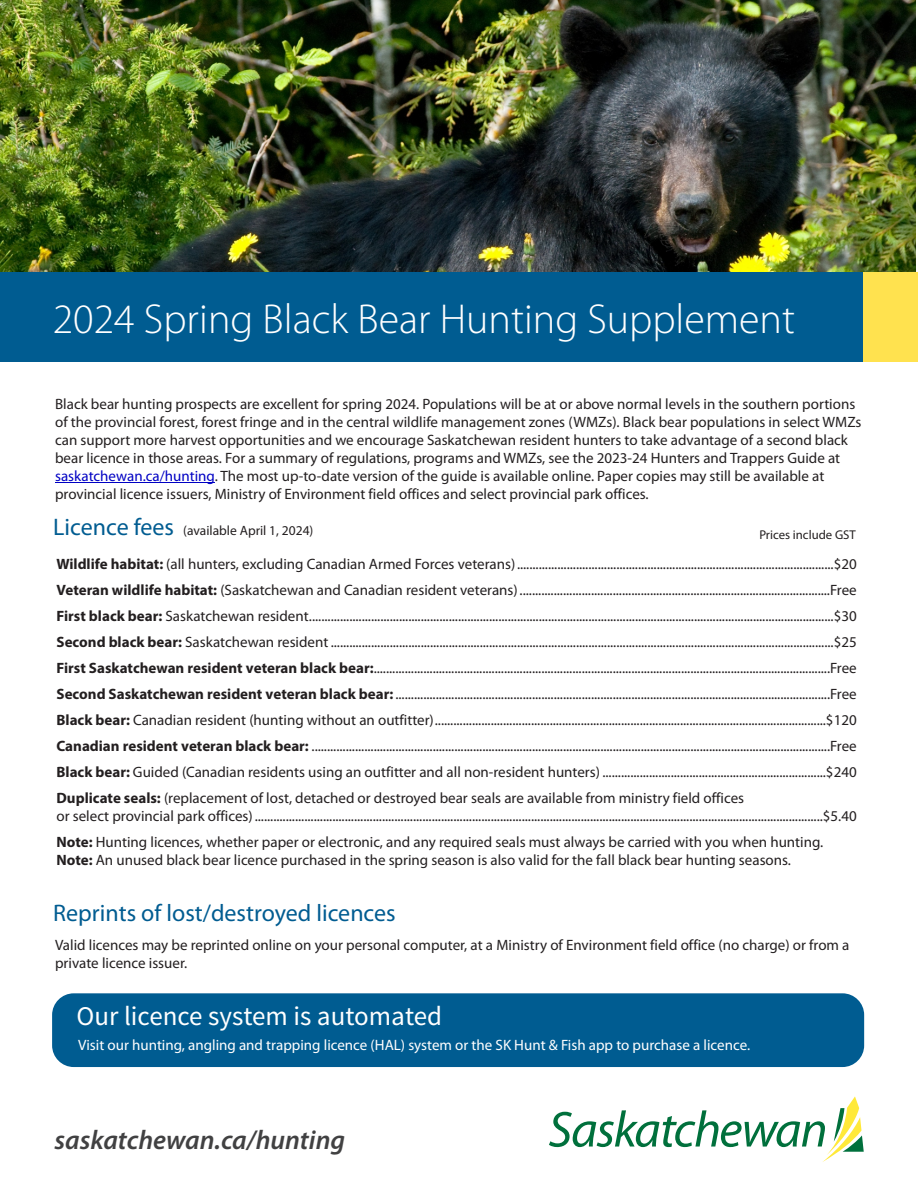
<style>
.page{position:relative;width:918px;height:1188px;background:#fff}
.page>*{position:absolute;margin:0;border:0;box-sizing:border-box;transform-origin:0 0}
.t1{font:300 42px "Myriad Pro";color:#fff}
.t2{font:27px "Source Sans Pro";color:#fff}
.t3{font:italic 600 27px "Myriad Pro";color:#414142}
.t4{font:24px "Myriad Pro";color:#005c91}
.t5{font:15px/26px "Myriad Pro";color:#231f20}
.t6{font:15px "Myriad Pro";color:#fff}
.t7{font:13.5px "Myriad Pro";color:#231f20}
.t8{font:12.75px "Myriad Pro";color:#231f20}
.s1{color:#0000c4}
.s2{font-weight:700}
</style>
<div class="page">
<hr style="left:55px;top:482px;width:160px;height:1px;background:#0000c4">
<svg style="left:549px;top:1096px;width:315px;height:66px"></svg>
<img style="left:0;top:0;width:916px;height:273px">
<div style="left:0;top:273px;width:864px;height:89px;background:#005c91"></div>
<div style="left:864px;top:273px;width:54px;height:89px;background:#ffe24f"></div>
<div style="left:52px;top:993px;width:812px;height:74px;background:#005c91;border-radius:22px"></div>
<h1 class="t1" style="left:53px;top:302px;width:744px">2024 Spring Black Bear Hunting Supplement</h1>
<p class="t5" style="left:55px;top:396px;width:808px;line-height:18px">Black bear hunting prospects are excellent for spring 2024. Populations will be at or above normal levels in the southern portions of the provincial forest, forest fringe and in the central wildlife management zones (WMZs). Black bear populations in select WMZs can support more harvest opportunities and we encourage Saskatchewan resident hunters to take advantage of a second black bear licence in those areas. For a summary of regulations, programs and WMZs, see the 2023-24 Hunters and Trappers Guide at <span class="s1">saskatchewan.ca/hunting</span>. The most up-to-date version of the guide is available online. Paper copies may still be available at provincial licence issuers, Ministry of Environment field offices and select provincial park offices.</p>
<h3 class="t4" style="left:53px;top:517px;width:122px">Licence fees</h3>
<p class="t8" style="left:759px;top:529px;width:98px">Prices include GST</p>
<p class="t5" style="left:57px;top:552px;width:802px;text-align:justify"><span class="s2">Wildlife habitat:</span> (all hunters, excluding Canadian Armed Forces veterans)......................................................................................................$20<br><span class="s2">Veteran wildlife habitat:</span> (Saskatchewan and Canadian resident veterans)....................................................................................................Free <span class="s2">First black bear:</span> Saskatchewan resident.........................................................................................................................................................................$30<br><span class="s2">Second black bear:</span> Saskatchewan resident..................................................................................................................................................................$25<br><span class="s2">First Saskatchewan resident veteran black bear:</span>...................................................................................................................................................Free <span class="s2">Second Saskatchewan resident veteran black bear:</span> ............................................................................................................................................Free <span class="s2">Black bear:</span> Canadian resident (hunting without an outfitter)..............................................................................................................................$120<br><span class="s2">Canadian resident veteran black bear:</span> .......................................................................................................................................................................Free <span class="s2">Black bear:</span> Guided (Canadian residents using an outfitter and all non-resident hunters) ........................................................................$240<br><span class="s2">Duplicate seals:</span> (replacement of lost, detached or destroyed bear seals are available from ministry field offices</p>
<p class="t5" style="left:57px;top:804px;width:802px">or select provincial park offices).......................................................................................................................................................................................$5.40<br><span class="s2">Note:</span> Hunting licences, whether paper or electronic, and any required seals must always be carried with you when hunting.</p>
<p class="t5" style="left:57px;top:849px;width:736px"><span class="s2">Note:</span> An unused black bear licence purchased in the spring season is also valid for the fall black bear hunting seasons.</p>
<p class="t7" style="left:183px;top:525px;width:132px">(available April 1, 2024)</p>
<h3 class="t4" style="left:53px;top:903px;width:344px">Reprints of lost/destroyed licences</h3>
<p class="t5" style="left:55px;top:937px;width:796px;line-height:18px">Valid licences may be reprinted online on your personal computer, at a Ministry of Environment field office (no charge) or from a private licence issuer.</p>
<h2 class="t2" style="left:77px;top:1005px;width:367px">Our licence system is automated</h2>
<p class="t6" style="left:78px;top:1039px;width:673px">Visit our hunting, angling and trapping licence (HAL) system or the SK Hunt &amp; Fish app to purchase a licence.</p>
<h2 class="t3" style="left:54px;top:1129px;width:292px">saskatchewan.ca/hunting</h2>
</div>
